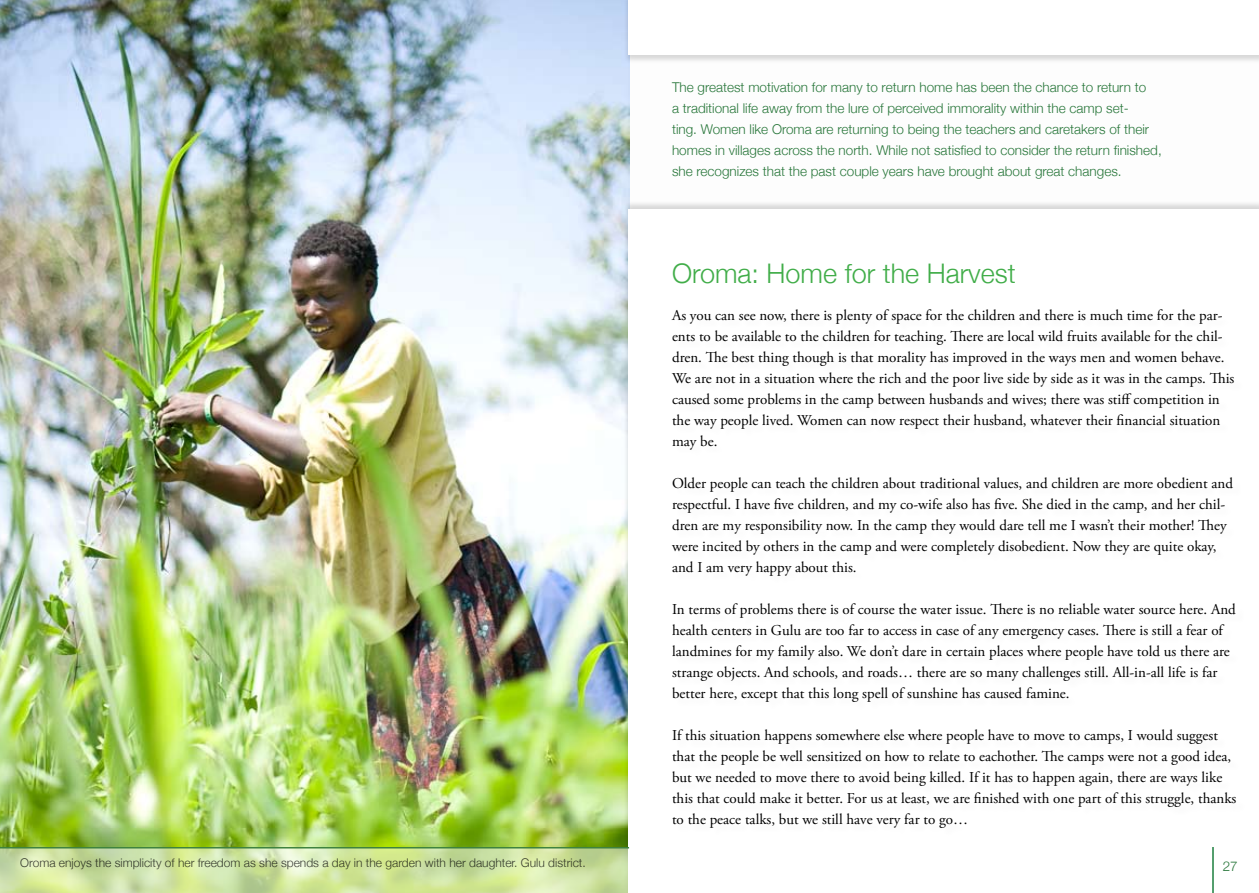
<style>
.page{position:relative;width:1259px;height:893px;background:#fff}
.page>*{position:absolute;margin:0;border:0;box-sizing:border-box;transform-origin:0 0}
.t1{font:300 27px "Helvetica Neue";color:#41ad49}
.t2{font:15px/21px "Adobe Garamond Pro";color:#000}
.t3{font:300 13.5px/21px "Helvetica Neue";color:#29773b}
.t4{font:300 12px "Helvetica Neue";color:#000}
</style>
<div class="page">
<img style="left:0;top:0;width:628px;height:847px">
<div style="left:622px;top:0;width:637px;height:64px;background:#000;opacity:.15"></div>
<div style="left:628px;top:0;width:631px;height:54px;background:#fff"></div>
<div style="left:622px;top:199px;width:637px;height:694px;background:#000;opacity:.15"></div>
<div style="left:628px;top:209px;width:631px;height:684px;background:#fff"></div>
<hr style="left:1212px;top:847px;width:1px;height:46px;background:#1d7f3f">
<svg style="left:0;top:848px;width:629px;height:45px;background:#cee2a1"></svg>
<hr style="left:0;top:847px;width:629px;height:1px;background:#3f833e">
<p class="t4" style="left:20px;top:855px;width:567px">Oroma enjoys the simplicity of her freedom as she spends a day in the garden with her daughter. Gulu district.</p>
<p class="t3" style="left:672px;top:76px;width:491px">The greatest motivation for many to return home has been the chance to return to<br>a traditional life away from the lure of perceived immorality within the camp set-<br>ting. Women like Oroma are returning to being the teachers and caretakers of their homes in villages across the north. While not satisfied to consider the return finished, she recognizes that the past couple years have brought about great changes.</p>
<h1 class="t1" style="left:672px;top:256px;width:345px">Oroma: Home for the Harvest</h1>
<p class="t2" style="left:672px;top:305px;width:564px">As you can see now, there is plenty of space for the children and there is much time for the par&shy;ents to be available to the children for teaching. There are local wild fruits available for the chil&shy;dren. The best thing though is that morality has improved in the ways men and women behave.<br>We are not in a situation where the rich and the poor live side by side as it was in the camps. This caused some problems in the camp between husbands and wives; there was stiff competition in the way people lived. Women can now respect their husband, whatever their financial situation may be.</p>
<p class="t2" style="left:672px;top:473px;width:562px">Older people can teach the children about traditional values, and children are more obedient and respectful. I have five children, and my co-wife also has five. She died in the camp, and her chil&shy;dren are my responsibility now. In the camp they would dare tell me I wasn’t their mother! They were incited by others in the camp and were completely disobedient. Now they are quite okay, and I am very happy about this.</p>
<p class="t2" style="left:672px;top:599px;width:565px">In terms of problems there is of course the water issue. There is no reliable water source here. And health centers in Gulu are too far to access in case of any emergency cases. There is still a fear of landmines for my family also. We don’t dare in certain places where people have told us there are strange objects. And schools, and roads… there are so many challenges still. All-in-all life is far better here, except that this long spell of sunshine has caused famine.</p>
<p class="t2" style="left:672px;top:725px;width:566px">If this situation happens somewhere else where people have to move to camps, I would suggest that the people be well sensitized on how to relate to eachother. The camps were not a good idea, but we needed to move there to avoid being killed. If it has to happen again, there are ways like this that could make it better. For us at least, we are finished with one part of this struggle, thanks to the peace talks, but we still have very far to go…</p>
<p class="t3" style="left:1222px;top:855px;width:17px">27</p>
</div>
